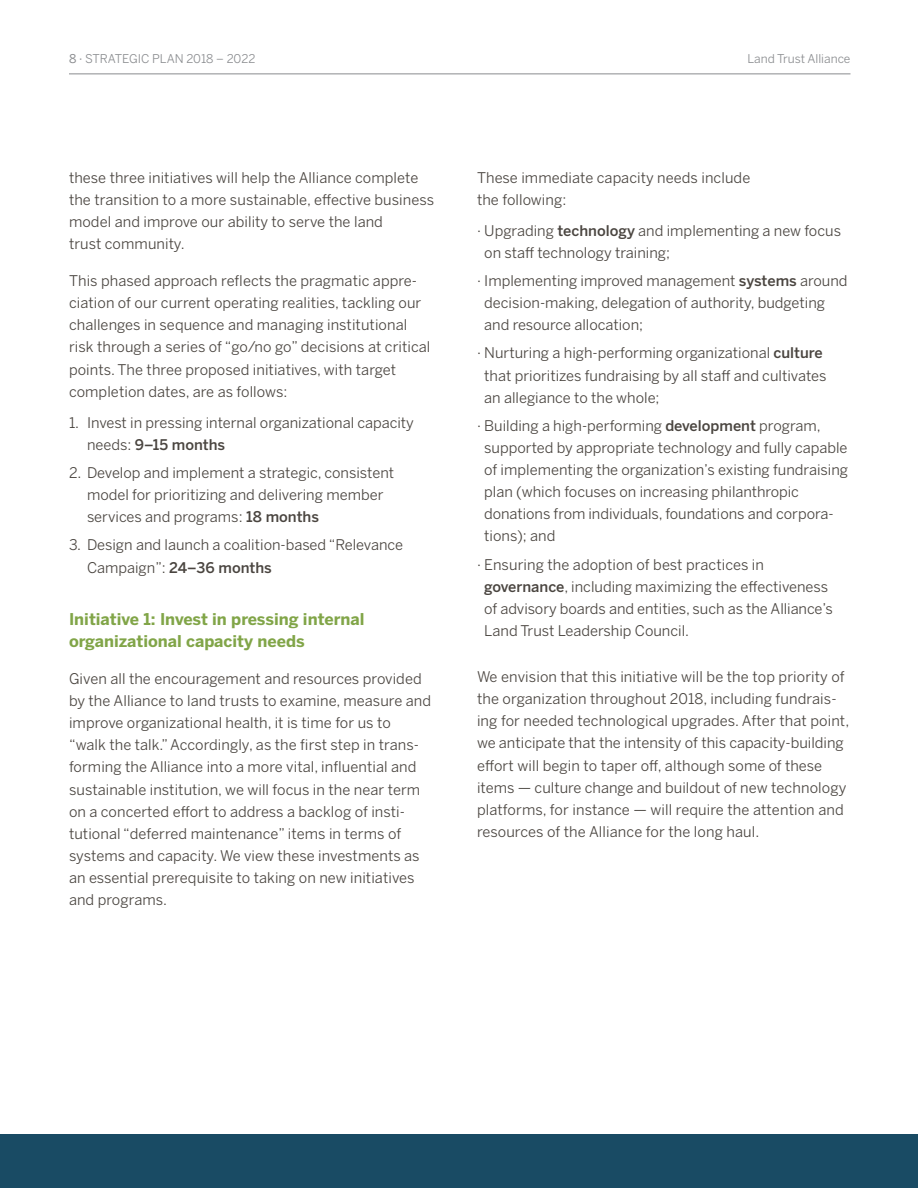
<style>
.page{position:relative;width:918px;height:1188px;background:#fff}
.page>*{position:absolute;margin:0;border:0;box-sizing:border-box;transform-origin:0 0}
.subhead{font:700 16.2px/22.2px "Benton Sans";color:#81a548}
.body{font:14.7px/22.2px "Benton Sans";letter-spacing:.005em;color:#4a4540}
.bulleted_list{font:14.7px/22.2px "Benton Sans";color:#4a4540}
.bulleted_list_last{font:14.7px/22.2px "Benton Sans";color:#4a4540}
.Bulleted_list_first{font:14.7px/22.2px "Benton Sans";color:#4a4540}
.t1{font:12px "Benton Sans";color:#8a8c8f}
.s1{font-style:inherit}
.s2{font-weight:500}
</style>
<div class="page">
<hr style="left:69px;top:74px;width:781px;height:1px;background:#8a8c8f">
<div style="left:0;top:1134px;width:918px;height:54px;background:#194b64"></div>
<p class="t1" style="left:69px;top:52px;width:188px"><span class="s1">8 ·</span> STRATEGIC PLAN 2018 – 2022</p>
<p class="t1" style="left:747px;top:52px;width:105px">Land Trust Alliance</p>
<p class="body" style="left:69px;top:166px;width:367px">these three initiatives will help the Alliance complete the transition to a more sustainable, effective business model and improve our ability to serve the land<br>trust community.</p>
<p class="body" style="left:69px;top:269px;width:363px">This phased approach reflects the pragmatic appre&shy;ciation of our current operating realities, tackling our challenges in sequence and managing institutional risk through a series of “go/no go” decisions at critical points. The three proposed initiatives, with target completion dates, are as follows:</p>
<p class="Bulleted_list_first" style="left:87px;top:411px;width:328px;text-indent:-18px">1. Invest in pressing internal organizational capacity needs: <span class="s2">9–15 months</span></p>
<p class="bulleted_list" style="left:87px;top:461px;width:309px;text-indent:-18px">2. Develop and implement a strategic, consistent model for prioritizing and delivering member services and programs: <span class="s2">18 months</span></p>
<p class="bulleted_list_last" style="left:87px;top:534px;width:318px;text-indent:-18px">3. Design and launch a coalition-based “Relevance<br>Campaign”: <span class="s2">24–36 months</span></p>
<p class="subhead" style="left:69px;top:607px;width:297px">Initiative 1: Invest in pressing internal organizational capacity needs</p>
<p class="body" style="left:69px;top:667px;width:364px">Given all the encouragement and resources provided by the Alliance to land trusts to examine, measure and improve organizational health, it is time for us to “walk the talk.” Accordingly, as the first step in trans&shy;forming the Alliance into a more vital, influential and sustainable institution, we will focus in the near term on a concerted effort to address a backlog of insti&shy;tutional “deferred maintenance” items in terms of systems and capacity. We view these investments as an essential prerequisite to taking on new initiatives and programs.</p>
<p class="body" style="left:477px;top:166px;width:275px">These immediate capacity needs include the following:</p>
<p class="Bulleted_list_first" style="left:484px;top:219px;width:358px;text-indent:-7px">· Upgrading <span class="s2">technology</span> and implementing a new focus on staff technology training;</p>
<p class="bulleted_list" style="left:484px;top:269px;width:365px;text-indent:-7px">· Implementing improved management <span class="s2">systems</span> around decision-making, delegation of authority, budgeting and resource allocation;</p>
<p class="bulleted_list" style="left:484px;top:342px;width:344px;text-indent:-7px">· Nurturing a high-performing organizational <span class="s2">culture </span>that prioritizes fundraising by all staff and cultivates an allegiance to the whole;</p>
<p class="bulleted_list" style="left:484px;top:414px;width:365px;text-indent:-7px">· Building a high-performing <span class="s2">development</span> program, supported by appropriate technology and fully capable of implementing the organization’s existing fundraising plan (which focuses on increasing philanthropic donations from individuals, foundations and corpora&shy;tions); and</p>
<p class="bulleted_list_last" style="left:484px;top:553px;width:350px;text-indent:-7px">· Ensuring the adoption of best practices in <span class="s2">governance</span>, including maximizing the effectiveness of advisory boards and entities, such as the Alliance’s Land Trust Leadership Council.</p>
<p class="body" style="left:477px;top:665px;width:374px">We envision that this initiative will be the top priority of the organization throughout 2018, including fundrais&shy;ing for needed technological upgrades. After that point, we anticipate that the intensity of this capacity-building effort will begin to taper off, although some of these items — culture change and buildout of new technology platforms, for instance — will require the attention and resources of the Alliance for the long haul.</p>
</div>
